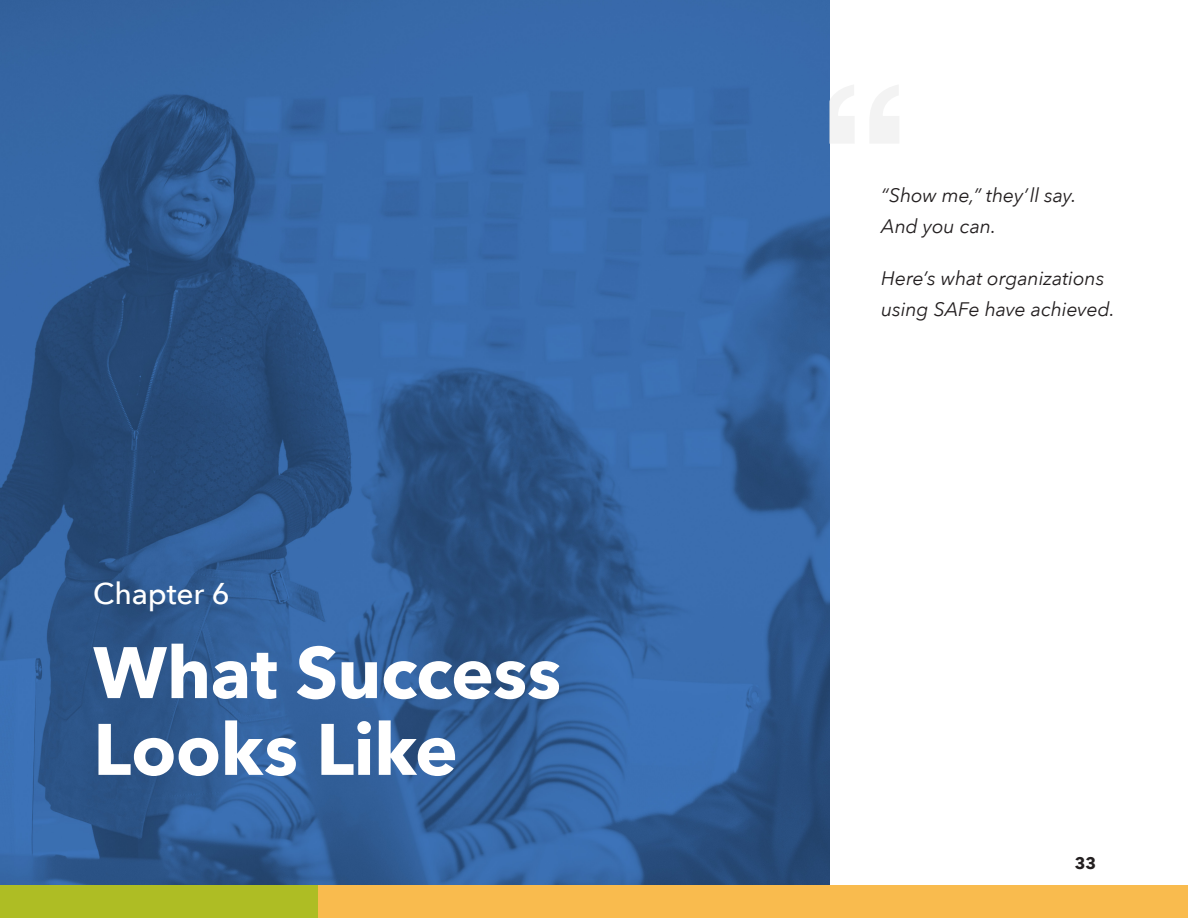
<style>
.page{position:relative;width:1188px;height:918px;background:#fff}
.page>*{position:absolute;margin:0;border:0;box-sizing:border-box;transform-origin:0 0}
.Body_2{font:700 72px "Avenir Next";letter-spacing:-.01em;color:#fff}
.Body_2-2{font:500 30px "Avenir Next";letter-spacing:-.005em;color:#fff}
.Pull_Quote{font:italic 19.5px/31.5px "Avenir Next";letter-spacing:-.005em;color:#231f20}
.t1{font:700 16.5px "Avenir Next";color:#231f20}
</style>
<div class="page">
<img style="left:0;top:0;width:829px;height:886px">
<div style="left:318px;top:886px;width:870px;height:32px;background:#f9bb4e"></div>
<div style="left:0;top:886px;width:318px;height:32px;background:#aebd24"></div>
<svg style="left:870px;top:85px;width:29px;height:58px"></svg>
<svg style="left:829px;top:84px;width:25px;height:60px"></svg>
<p class="Body_2-2" style="left:93px;top:568px;width:138px">Chapter 6</p>
<p class="Body_2" style="left:93px;top:611px;width:470px">What Success</p>
<p class="Body_2" style="left:93px;top:687px;width:366px">Looks Like</p>
<p class="Pull_Quote" style="left:881px;top:178px;width:197px">“Show me,” they’ll say.<br>And you can.</p>
<p class="Pull_Quote" style="left:881px;top:261px;width:235px">Here’s what organizations using SAFe have achieved.</p>
<p class="t1" style="left:1075px;top:849px;width:23px">33</p>
</div>
